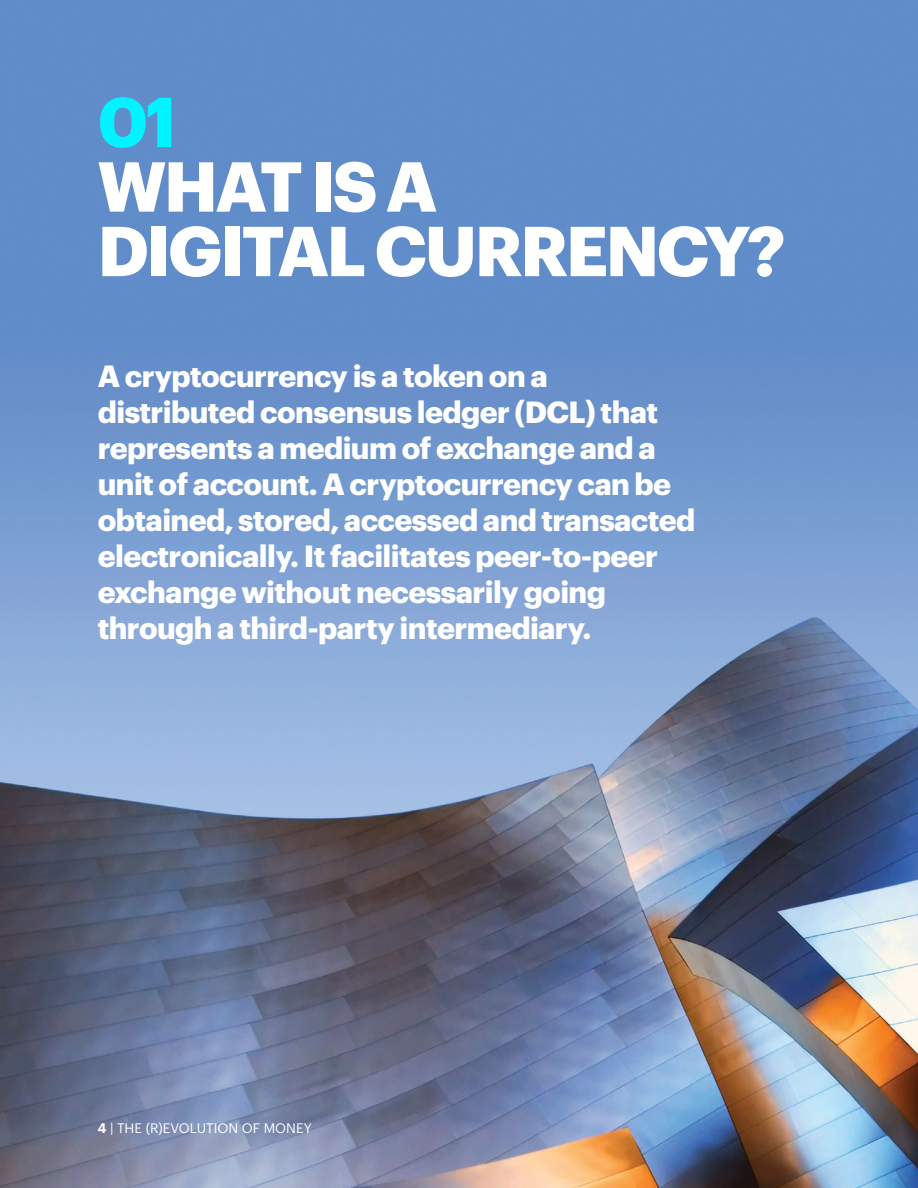
<style>
.page{position:relative;width:918px;height:1188px;background:#fff}
.page>*{position:absolute;margin:0;border:0;box-sizing:border-box;transform-origin:0 0}
.t1{font:700 69px/64.5px "Graphik";letter-spacing:-.035em;color:#fff}
.t2{font:700 69px "Graphik";color:#00f3ff}
.t3{font:700 30px/36px "Graphik";letter-spacing:-.02em;color:#fff}
.t4{font:13.5px "Graphik";color:#fff}
.s1{font-weight:600}
</style>
<div class="page">
<img style="left:0;top:0;width:918px;height:1188px">
<h1 class="t2" style="left:98px;top:69px;width:81px">01</h1>
<h1 class="t1" style="left:98px;top:148px;width:689px">WHAT IS A<br>DIGITAL CURRENCY?</h1>
<p class="t3" style="left:98px;top:356px;width:599px">A cryptocurrency is a token on a distributed consensus ledger (DCL) that represents a medium of exchange and a unit of account. A cryptocurrency can be obtained, stored, accessed and transacted electronically. It facilitates peer-to-peer exchange without necessarily going through a third-party intermediary.</p>
<p class="t4" style="left:97px;top:1118px;width:216px"><span class="s1">4</span> | THE (R)EVOLUTION OF MONEY</p>
</div>
